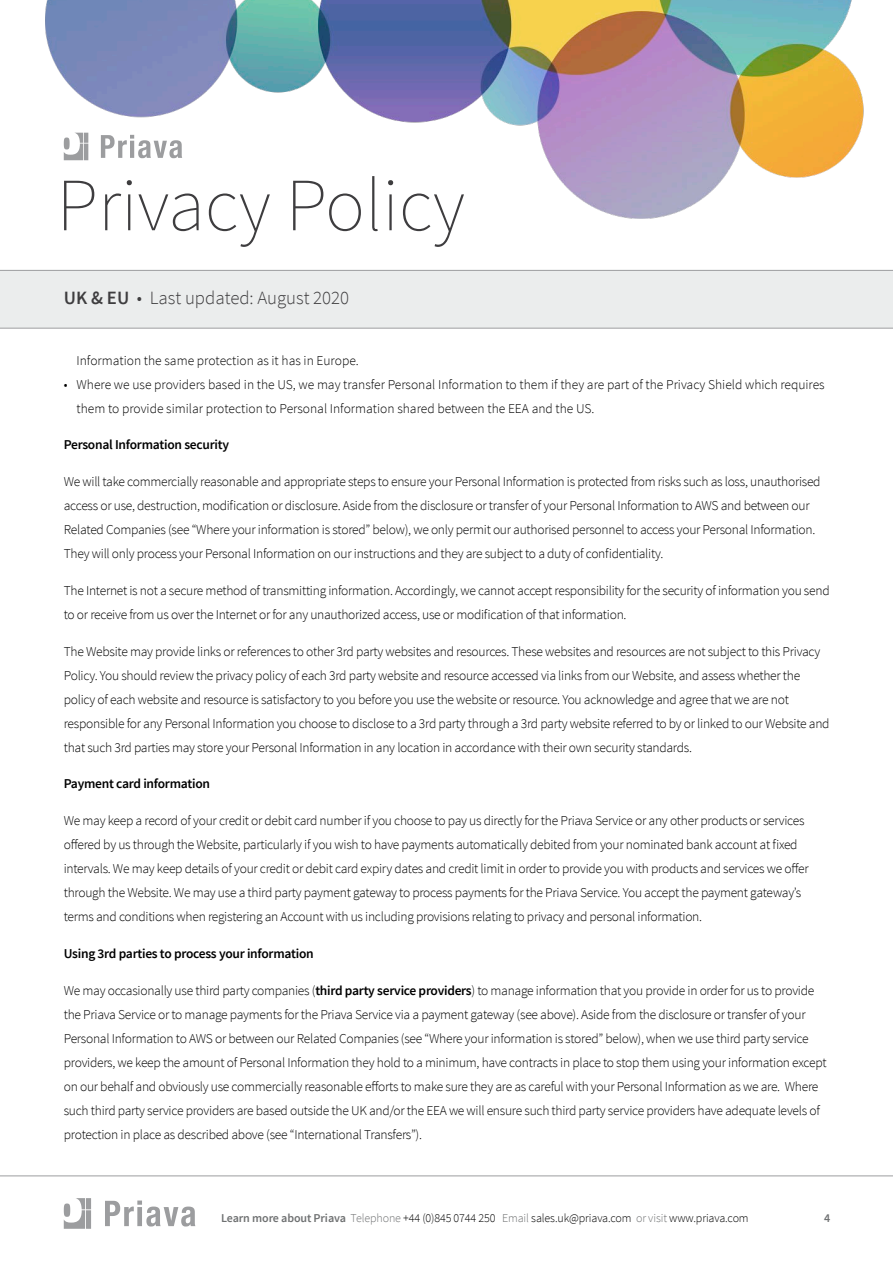
<style>
.page{position:relative;width:893px;height:1263px;background:#fff}
.page>*{position:absolute;margin:0;border:0;box-sizing:border-box;transform-origin:0 0}
.t1{font:200 75px "Source Sans Pro";color:#3e3d3f}
.t2{font:300 18.75px "Source Sans Pro";color:#3e3d3f}
.t3{font:300 13.5px/24px "Source Sans Pro";letter-spacing:-.02em;color:#000}
.t4{font:300 13.5px/24px "Source Sans Pro";color:#000}
.t5{font:600 13.5px "Source Sans Pro";letter-spacing:-.02em;color:#000}
.t6{font:300 12px "Source Sans Pro";letter-spacing:-.01em;color:#000}
.t7{font:600 12px "Source Sans Pro";color:#6f7172}
.s1{font-weight:600}
.s2{font-weight:600;color:#6f7172}
.s3{color:#6f7172}
</style>
<div class="page">
<img style="left:45px;top:0;width:819px;height:219px">
<div style="left:0;top:271px;width:893px;height:57px;background:#ebeded"></div>
<hr style="left:0;top:270px;width:893px;height:1px;background:#9c9d9f">
<hr style="left:0;top:328px;width:893px;height:1px;background:#9c9d9f">
<hr style="left:0;top:1175px;width:893px;height:1px;background:#9c9d9f">
<svg style="left:64px;top:1198px;width:27px;height:31px"></svg>
<svg style="left:105px;top:1200px;width:90px;height:26px"></svg>
<svg style="left:64px;top:133px;width:24px;height:27px"></svg>
<svg style="left:101px;top:135px;width:81px;height:23px"></svg>
<h1 class="t1" style="left:57px;top:160px;width:410px">Privacy Policy</h1>
<h2 class="t2" style="left:64px;top:287px;width:287px"><span class="s1">UK &amp; EU</span> • Last updated: August 2020</h2>
<p class="t4" style="left:77px;top:348px;width:284px">Information the same protection as it has in Europe.</p>
<p class="t4" style="left:77px;top:372px;width:750px;text-indent:-13px">• Where we use providers based in the US, we may transfer Personal Information to them if they are part of the Privacy Shield which requires them to provide similar protection to Personal Information shared between the EEA and the US.</p>
<p class="t5" style="left:64px;top:436px;width:167px">Personal Information security</p>
<p class="t3" style="left:64px;top:470px;width:758px">We will take commercially reasonable and appropriate steps to ensure your Personal Information is protected from risks such as loss, unauthorised access or use, destruction, modification or disclosure. Aside from the disclosure or transfer of your Personal Information to AWS and between our Related Companies (see “Where your information is stored” below), we only permit our authorised personnel to access your Personal Information.<br>They will only process your Personal Information on our instructions and they are subject to a duty of confidentiality.</p>
<p class="t3" style="left:64px;top:578px;width:767px">The Internet is not a secure method of transmitting information. Accordingly, we cannot accept responsibility for the security of information you send to or receive from us over the Internet or for any unauthorized access, use or modification of that information.</p>
<p class="t3" style="left:64px;top:639px;width:767px">The Website may provide links or references to other 3rd party websites and resources. These websites and resources are not subject to this Privacy Policy. You should review the privacy policy of each 3rd party website and resource accessed via links from our Website, and assess whether the policy of each website and resource is satisfactory to you before you use the website or resource. You acknowledge and agree that we are not responsible for any Personal Information you choose to disclose to a 3rd party through a 3rd party website referred to by or linked to our Website and that such 3rd parties may store your Personal Information in any location in accordance with their own security standards.</p>
<p class="t5" style="left:64px;top:775px;width:148px">Payment card information</p>
<p class="t3" style="left:64px;top:809px;width:746px">We may keep a record of your credit or debit card number if you choose to pay us directly for the Priava Service or any other products or services offered by us through the Website, particularly if you wish to have payments automatically debited from your nominated bank account at fixed intervals. We may keep details of your credit or debit card expiry dates and credit limit in order to provide you with products and services we offer through the Website. We may use a third party payment gateway to process payments for the Priava Service. You accept the payment gateway’s terms and conditions when registering an Account with us including provisions relating to privacy and personal information.</p>
<p class="t5" style="left:64px;top:945px;width:252px">Using 3rd parties to process your information</p>
<p class="t3" style="left:64px;top:978px;width:764px">We may occasionally use third party companies (<span class="s1">third party service providers</span>) to manage information that you provide in order for us to provide the Priava Service or to manage payments for the Priava Service via a payment gateway (see above). Aside from the disclosure or transfer of your Personal Information to AWS or between our Related Companies (see “Where your information is stored” below), when we use third party service providers, we keep the amount of Personal Information they hold to a minimum, have contracts in place to stop them using your information except on our behalf and obviously use commercially reasonable efforts to make sure they are as careful with your Personal Information as we are. Where such third party service providers are based outside the UK and/or the EEA we will ensure such third party service providers have adequate levels of protection in place as described above (see “International Transfers”).</p>
<p class="t6" style="left:221px;top:1211px;width:529px"><span class="s2">Learn more about Priava</span> <span class="s3">Telephone</span> +44 (0)845 0744 250 <span class="s3">Email</span> sales.uk@priava.com <span class="s3">or visit</span> www.priava.com</p>
<p class="t7" style="left:824px;top:1210px;width:8px">4</p>
</div>
